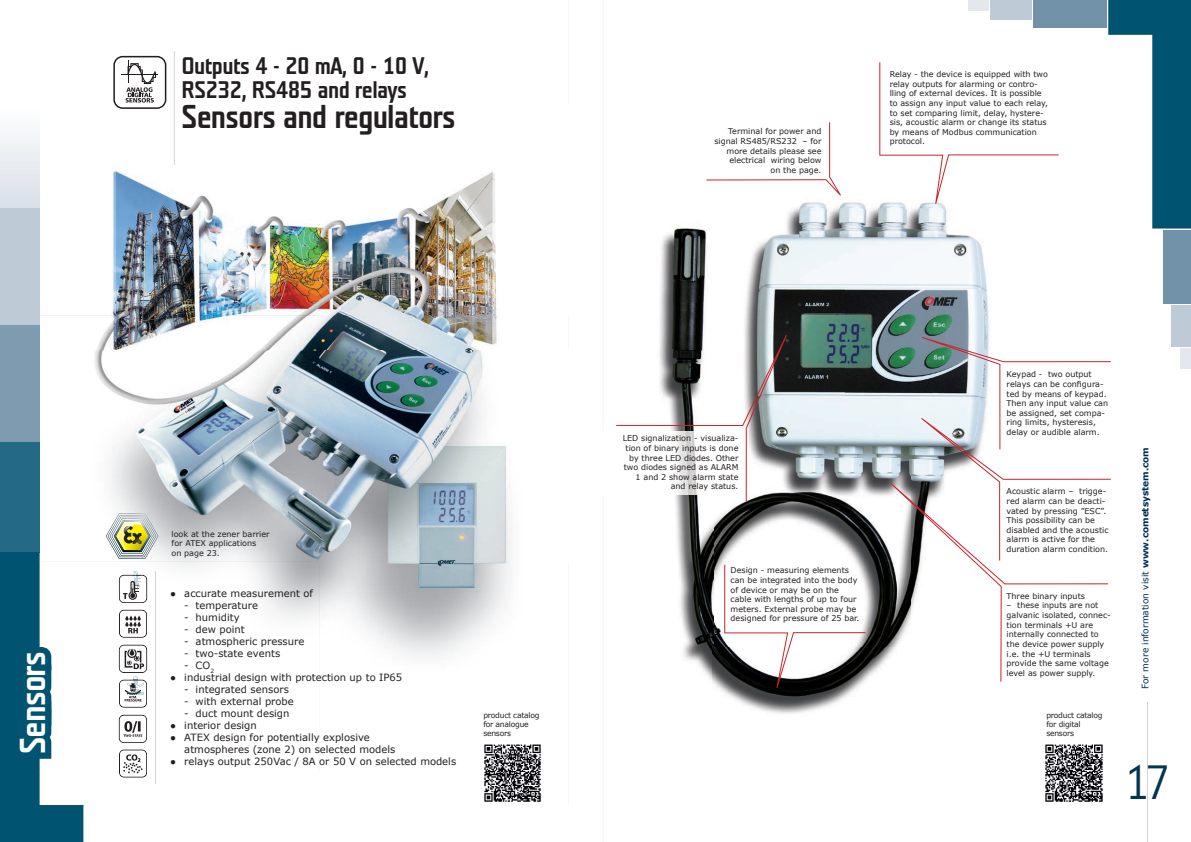
<style>
.page{position:relative;width:1191px;height:842px;background:#fff}
.page>*{position:absolute;margin:0;border:0;box-sizing:border-box;transform-origin:0 0}
.t1{font:48px "Teuton Mager";color:#023552}
.t2{font:700 36px "Teuton Mager";letter-spacing:-.025em;color:#fff}
.t3{font:700 33px "Teuton Mager";letter-spacing:-.025em;color:#231f20}
.t4{font:700 24px/24px "Teuton Mager";letter-spacing:-.025em;color:#231f20}
.t5{font:10px/12px "Verdana";color:#231f20}
.t6{font:9px "Verdana";color:#002f58}
.t7{font:8px/9.6px "Verdana";color:#231f20}
.t8{font:7.6px/9.1px "Verdana";letter-spacing:-.03em;color:#231f20}
.s1{font-weight:700}
</style>
<div class="page">
<img style="left:39px;top:132px;width:458px;height:183px">
<img style="left:39px;top:315px;width:458px;height:36px">
<img style="left:39px;top:351px;width:472px;height:210px">
<img style="left:164px;top:561px;width:347px;height:95px">
<img style="left:0;top:132px;width:39px;height:381px">
<svg style="left:1147px;top:702px;width:1px;height:140px"></svg>
<svg style="left:1108px;top:0;width:83px;height:229px"></svg>
<div style="left:1163px;top:230px;width:28px;height:74px;background:#7292a9"></div>
<div style="left:1033px;top:0;width:74px;height:28px;background:#7292a9"></div>
<div style="left:1171px;top:305px;width:20px;height:42px;background:#becbd7"></div>
<div style="left:990px;top:0;width:41px;height:20px;background:#becbd7"></div>
<div style="left:1180px;top:348px;width:11px;height:20px;background:#e4e8ee"></div>
<div style="left:968px;top:0;width:20px;height:11px;background:#e4e8ee"></div>
<svg style="left:174px;top:52px;width:1px;height:112px"></svg>
<svg style="left:113px;top:55px;width:53px;height:95px"></svg>
<img style="left:660px;top:202px;width:329px;height:232px">
<img style="left:713px;top:434px;width:208px;height:280px">
<img style="left:675px;top:501px;width:38px;height:182px">
<svg style="left:706px;top:122px;width:135px;height:74px"></svg>
<svg style="left:921px;top:337px;width:189px;height:146px"></svg>
<svg style="left:890px;top:483px;width:218px;height:199px"></svg>
<svg style="left:724px;top:565px;width:141px;height:123px"></svg>
<svg style="left:879px;top:62px;width:179px;height:142px"></svg>
<svg style="left:616px;top:335px;width:171px;height:166px"></svg>
<svg style="left:0;top:513px;width:164px;height:329px"></svg>
<img style="left:1045px;top:744px;width:58px;height:58px">
<img style="left:484px;top:744px;width:57px;height:58px">
<img style="left:127px;top:677px;width:17px;height:18px">
<img style="left:131px;top:571px;width:10px;height:19px">
<h2 class="t2" style="left:15px;top:754px;width:104px;rotate:-90deg">Sensors</h2>
<h3 class="t4" style="left:181px;top:55px;width:249px">Outputs 4 - 20 mA, 0 - 10 V,<br>RS232, RS485 and relays</h3>
<h3 class="t3" style="left:181px;top:100px;width:276px">Sensors and regulators</h3>
<p class="t7" style="left:714px;top:127px;width:109px;text-align:right">Terminal for power and signal RS485/RS232 – for more details please see electrical wiring below<br>on the page.</p>
<p class="t7" style="left:889px;top:69px;width:160px">Relay - the device is equipped with two relay outputs for alarming or contro&shy;lling of external devices. It is possible to assign any input value to each relay, to set comparing limit, delay, hystere&shy;sis, acoustic alarm or change its status by means of Modbus communication protocol.</p>
<p class="t7" style="left:171px;top:529px;width:100px">look at the zener barrier for ATEX applications<br>on page 23.</p>
<p class="t5" style="left:170px;top:588px;width:144px">● accurate measurement of</p>
<p class="t5" style="left:184px;top:600px;width:75px">- temperature</p>
<p class="t5" style="left:184px;top:612px;width:57px">- humidity</p>
<p class="t5" style="left:184px;top:624px;width:62px">- dew point</p>
<p class="t5" style="left:184px;top:636px;width:121px">- atmospheric pressure</p>
<p class="t5" style="left:184px;top:648px;width:97px">- two-state events</p>
<p class="t5" style="left:184px;top:660px;width:31px">- CO<sub>2</sub></p>
<p class="t5" style="left:170px;top:672px;width:234px">● industrial design with protection up to IP65</p>
<p class="t5" style="left:184px;top:684px;width:106px">- integrated sensors</p>
<p class="t5" style="left:184px;top:696px;width:111px">- with external probe</p>
<p class="t5" style="left:184px;top:708px;width:107px">- duct mount design</p>
<p class="t5" style="left:170px;top:720px;width:88px">● interior design</p>
<p class="t5" style="left:184px;top:732px;width:213px;text-indent:-14px">● ATEX design for potentially explosive atmospheres (zone 2) on selected models</p>
<p class="t5" style="left:170px;top:756px;width:287px">● relays output 250Vac / 8A or 50 V on selected models</p>
<p class="t7" style="left:623px;top:434px;width:117px;text-align:right">LED signalization - visualiza&shy;tion of binary inputs is done by three LED diodes. Other two diodes signed as ALARM<br>1 and 2 show alarm state and relay status.</p>
<p class="t7" style="left:730px;top:565px;width:130px">Design - measuring elements can be integrated into the body of device or may be on the cable with lengths of up to four meters. External probe may be designed for pressure of 25 bar.</p>
<p class="t7" style="left:1006px;top:370px;width:103px">Keypad - two output relays can be configura&shy;ted by means of keypad.<br>Then any input value can be assigned, set compa&shy;ring limits, hysteresis, delay or audible alarm.</p>
<p class="t7" style="left:1006px;top:487px;width:103px">Acoustic alarm – trigge&shy;red alarm can be deacti&shy;vated by pressing ”ESC”.<br>This possibility can be disabled and the acoustic alarm is active for the duration alarm condition.</p>
<p class="t7" style="left:1006px;top:591px;width:80px">Three binary inputs</p>
<p class="t7" style="left:1006px;top:601px;width:106px">– these inputs are not galvanic isolated, connec&shy;tion terminals +U are internally connected to the device power supply i.e. the +U terminals provide the same voltage level as power supply.</p>
<p class="t8" style="left:483px;top:710px;width:58px">product catalog for analogue sensors</p>
<p class="t8" style="left:1046px;top:710px;width:58px">product catalog for digital sensors</p>
<p class="t6" style="left:1139px;top:689px;width:243px;rotate:-90deg">For more information visit <span class="s1">www.cometsystem.com</span></p>
<h1 class="t1" style="left:1125px;top:758px;width:46px">17</h1>
</div>
